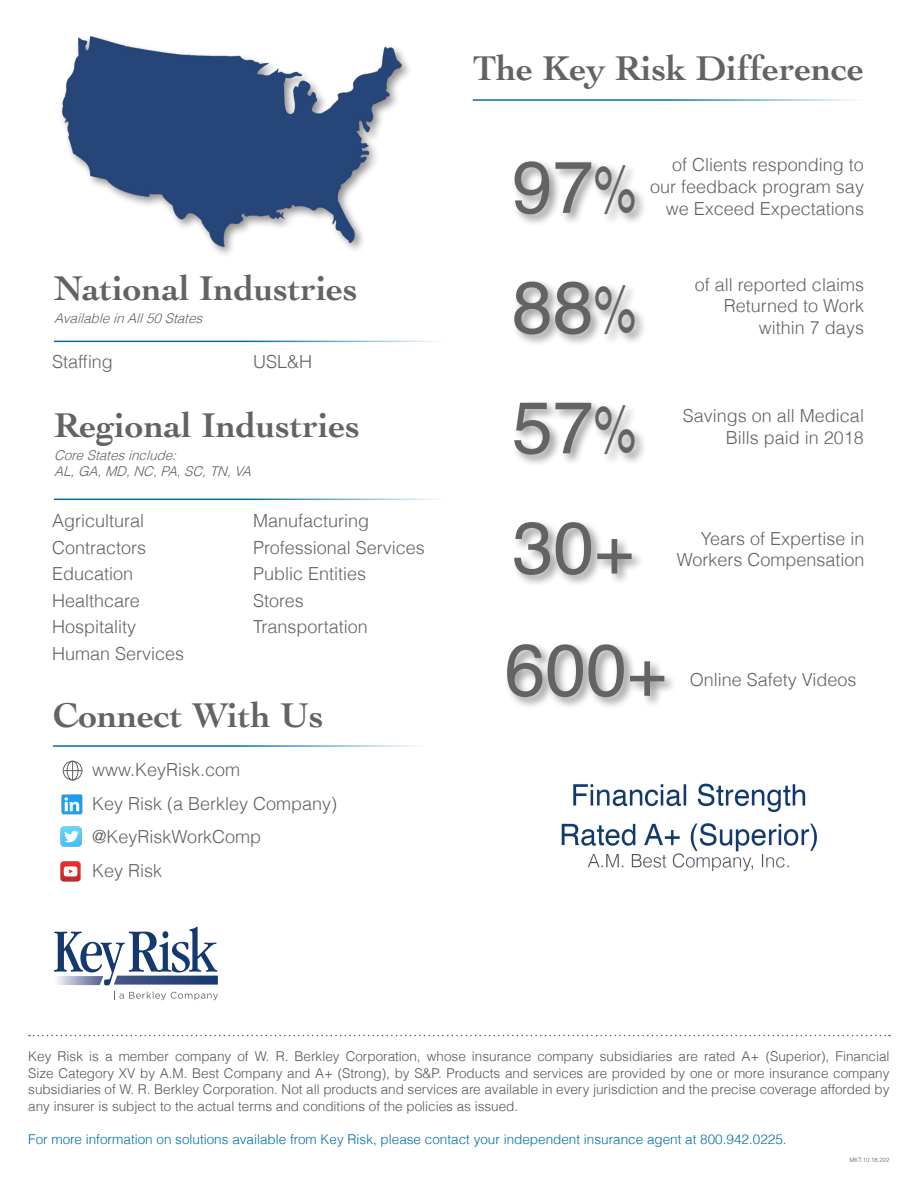
<style>
.page{position:relative;width:918px;height:1188px;background:#fff}
.page>*{position:absolute;margin:0;border:0;box-sizing:border-box;transform-origin:0 0}
.t1{font:73.5px "Helvetica";color:#636366}
.t2{font:700 36px "Cochin";color:#636366}
.t3{font:300 18px/21.6px "Helvetica";color:#636366;text-align:right}
.t4{font:300 13.5px/16.5px "Helvetica";color:#52555b;text-align:justify}
.t5{font:300 13.5px "Helvetica";color:#006ea5}
.t6{font:italic 300 13.5px "Helvetica";color:#636366}
.t7{font:300 6px "Helvetica";color:#52555b}
.s1{font-size:69.6px}
.s2{font-size:67.5px}
</style>
<div class="page">
<svg style="left:29px;top:1035px;width:861px;height:1px"></svg>
<svg style="left:54px;top:927px;width:164px;height:73px"></svg>
<img style="left:61px;top:36px;width:348px;height:219px">
<hr style="left:53px;top:745px;width:372px;height:2px;background:#006ea5">
<img style="left:62px;top:794px;width:20px;height:20px">
<img style="left:61px;top:827px;width:20px;height:20px">
<img style="left:60px;top:861px;width:21px;height:20px">
<svg style="left:63px;top:761px;width:19px;height:19px"></svg>
<hr style="left:473px;top:99px;width:391px;height:2px;background:#006ea5">
<div style="left:511px;top:279px;width:137px;height:68px;background:#231f20;opacity:.5"></div>
<div style="left:511px;top:399px;width:137px;height:68px;background:#231f20;opacity:.5"></div>
<div style="left:504px;top:641px;width:173px;height:69px;background:#231f20;opacity:.5"></div>
<div style="left:511px;top:158px;width:137px;height:69px;background:#231f20;opacity:.5"></div>
<div style="left:511px;top:519px;width:133px;height:69px;background:#231f20;opacity:.5"></div>
<hr style="left:54px;top:499px;width:391px;height:1px;background:#006ea5">
<img style="left:561px;top:783px;width:256px;height:89px">
<hr style="left:54px;top:341px;width:391px;height:1px;background:#006ea5">
<p class="t2" style="left:473px;top:47px;width:392px">The Key Risk Difference</p>
<p class="t2" style="left:54px;top:268px;width:305px">National Industries</p>
<p class="t6" style="left:54px;top:310px;width:154px">AvailableinAll50States</p>
<p class="t3" style="left:52px;top:351px;width:62px">Staffing</p>
<p class="t3" style="left:253px;top:351px;width:61px">USL&amp;H</p>
<p class="t2" style="left:54px;top:404px;width:307px">Regional Industries</p>
<p class="t6" style="left:54px;top:447px;width:128px">CoreStatesinclude:</p>
<p class="t6" style="left:54px;top:463px;width:203px">AL,GA,MD,NC,PA,SC,TN,VA</p>
<p class="t3" style="left:52px;top:510px;width:94px">Agricultural</p>
<p class="t3" style="left:253px;top:510px;width:118px">Manufacturing</p>
<p class="t3" style="left:52px;top:536px;width:96px">Contractors</p>
<p class="t3" style="left:253px;top:536px;width:173px">Professional Services</p>
<p class="t3" style="left:52px;top:563px;width:83px">Education</p>
<p class="t3" style="left:253px;top:563px;width:115px">Public Entities</p>
<p class="t3" style="left:52px;top:589px;width:89px">Healthcare</p>
<p class="t3" style="left:253px;top:589px;width:52px">Stores</p>
<p class="t3" style="left:52px;top:616px;width:86px">Hospitality</p>
<p class="t3" style="left:253px;top:616px;width:116px">Transportation</p>
<p class="t3" style="left:52px;top:642px;width:134px">Human Services</p>
<p class="t2" style="left:53px;top:694px;width:272px">Connect With Us</p>
<p class="t3" style="left:92px;top:759px;width:150px">www.KeyRisk.com</p>
<p class="t3" style="left:92px;top:792px;width:247px">Key Risk (a Berkley Company)</p>
<p class="t3" style="left:92px;top:826px;width:171px">@KeyRiskWorkComp</p>
<p class="t3" style="left:92px;top:860px;width:72px">Key Risk</p>
<p class="t1" style="left:512px;top:130px;width:126px">97<span class="s1">%</span></p>
<p class="t3" style="left:650px;top:154px;width:215px">of Clients responding to our feedback program say</p>
<p class="t3" style="left:666px;top:197px;width:200px">we Exceed Expectations</p>
<p class="t1" style="left:512px;top:251px;width:126px">88<span class="s1">%</span></p>
<p class="t3" style="left:695px;top:274px;width:171px">of all reported claims<br>Returned to Work within 7 days</p>
<p class="t1" style="left:512px;top:371px;width:126px">57<span class="s1">%</span></p>
<p class="t3" style="left:683px;top:405px;width:183px">Savings on all Medical</p>
<p class="t3" style="left:726px;top:427px;width:140px">Bills paid in 2018</p>
<p class="t1" style="left:512px;top:491px;width:123px">30<span class="s2">+</span></p>
<p class="t3" style="left:701px;top:527px;width:165px">Years of Expertise in</p>
<p class="t3" style="left:677px;top:549px;width:189px">Workers Compensation</p>
<p class="t1" style="left:504px;top:613px;width:164px">600<span class="s2">+</span></p>
<p class="t3" style="left:690px;top:669px;width:168px">Online Safety Videos</p>
<p class="t4" style="left:28px;top:1048px;width:863px">Key Risk is a member company of W. R. Berkley Corporation, whose insurance company subsidiaries are rated A+ (Superior), Financial Size Category XV by A.M. Best Company and A+ (Strong), by S&amp;P. Products and services are provided by one or more insurance company subsidiaries of W. R. Berkley Corporation. Not all products and services are available in every jurisdiction and the precise coverage afforded by any insurer is subject to the actual terms and conditions of the policies as issued.</p>
<p class="t5" style="left:28px;top:1131px;width:760px">For more information on solutions available from Key Risk, please contact your independent insurance agent at 800.942.0225.</p>
<p class="t7" style="left:849px;top:1156px;width:42px">MKT.10.18.222</p>
</div>
